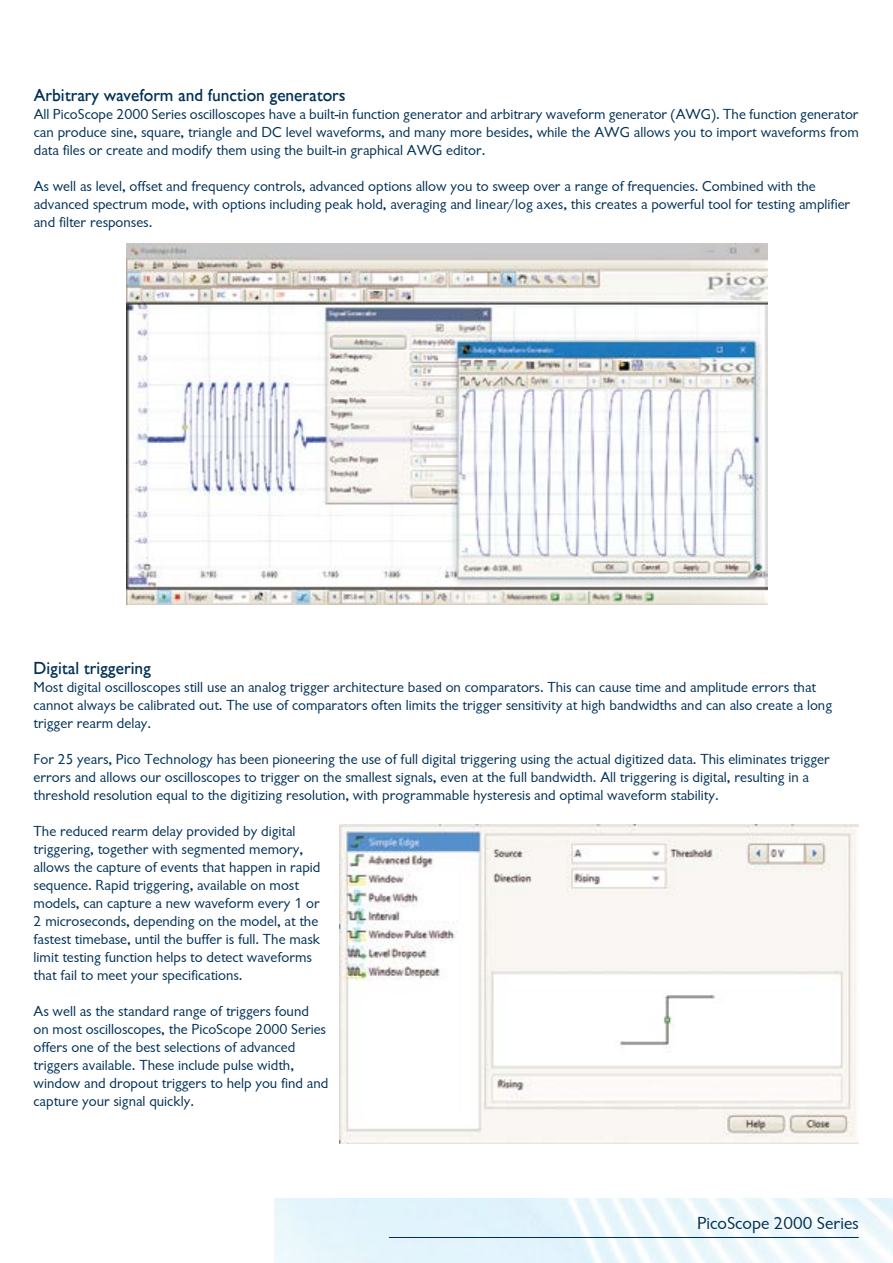
<style>
.page{position:relative;width:893px;height:1263px;background:#fff}
.page>*{position:absolute;margin:0;border:0;box-sizing:border-box;transform-origin:0 0}
.t1{font:500 18px "Chantilly";color:#003055}
.t2{font:18px "Chantilly";color:#003055}
.t3{font:15px/18px "Chantilly";color:#003055}
</style>
<div class="page">
<hr style="left:389px;top:1237px;width:470px;height:1px;background:#003055">
<img style="left:340px;top:824px;width:519px;height:319px">
<img style="left:126px;top:243px;width:642px;height:361px">
<p class="t1" style="left:34px;top:85px;width:313px">Arbitrary waveform and function generators</p>
<p class="t3" style="left:34px;top:105px;width:826px;text-align:justify">All PicoScope 2000 Series oscilloscopes have a built-in function generator and arbitrary waveform generator (AWG). The function generator can produce sine, square, triangle and DC level waveforms, and many more besides, while the AWG allows you to import waveforms from data files or create and modify them using the built-in graphical AWG editor.</p>
<p class="t3" style="left:34px;top:177px;width:818px">As well as level, offset and frequency controls, advanced options allow you to sweep over a range of frequencies. Combined with the advanced spectrum mode, with options including peak hold, averaging and linear/log axes, this creates a powerful tool for testing amplifier and filter responses.</p>
<p class="t1" style="left:34px;top:658px;width:119px">Digital triggering</p>
<p class="t3" style="left:34px;top:678px;width:800px">Most digital oscilloscopes still use an analog trigger architecture based on comparators. This can cause time and amplitude errors that cannot always be calibrated out. The use of comparators often limits the trigger sensitivity at high bandwidths and can also create a long trigger rearm delay.</p>
<p class="t3" style="left:34px;top:750px;width:798px">For 25 years, Pico Technology has been pioneering the use of full digital triggering using the actual digitized data. This eliminates trigger errors and allows our oscilloscopes to trigger on the smallest signals, even at the full bandwidth. All triggering is digital, resulting in a threshold resolution equal to the digitizing resolution, with programmable hysteresis and optimal waveform stability.</p>
<p class="t3" style="left:34px;top:822px;width:288px">The reduced rearm delay provided by digital triggering, together with segmented memory, allows the capture of events that happen in rapid sequence. Rapid triggering, available on most models, can capture a new waveform every 1 or 2 microseconds, depending on the model, at the fastest timebase, until the buffer is full. The mask limit testing function helps to detect waveforms that fail to meet your specifications.</p>
<p class="t3" style="left:34px;top:1002px;width:296px">As well as the standard range of triggers found<br>on most oscilloscopes, the PicoScope 2000 Series offers one of the best selections of advanced triggers available. These include pulse width, window and dropout triggers to help you find and capture your signal quickly.</p>
<p class="t2" style="left:697px;top:1213px;width:163px">PicoScope 2000 Series</p>
</div>
